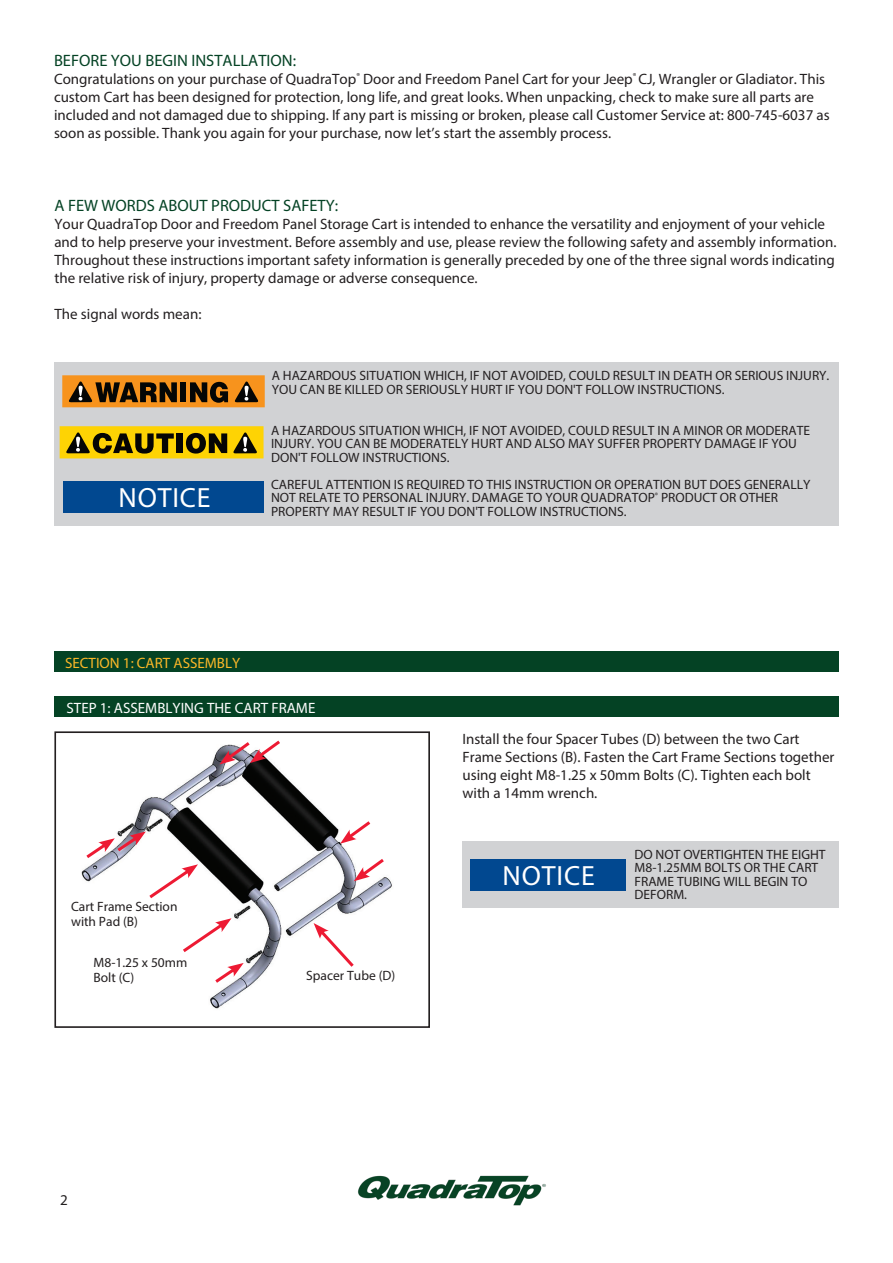
<style>
.page{position:relative;width:893px;height:1263px;background:#fff}
.page>*{position:absolute;margin:0;border:0;box-sizing:border-box;transform-origin:0 0}
.t1{font:27.9px "Myriad Pro";letter-spacing:.03em;color:#fff}
.t2{font:16.5px "Myriad Pro";color:#044224}
.t3{font:15px/18px "Myriad Pro";color:#231f20}
.t4{font:15px "Myriad Pro";color:#fff}
.t5{font:15px "Myriad Pro";color:#fcb828}
.Numbered_List{font:13.5px/13.5px "Myriad Pro";color:#231f20}
</style>
<div class="page">
<div style="left:54px;top:362px;width:785px;height:163px;background:#d1d2d4"></div>
<svg style="left:62px;top:375px;width:203px;height:32px;background:#a46519"></svg>
<svg style="left:60px;top:426px;width:204px;height:32px;background:#ae9209"></svg>
<div style="left:63px;top:481px;width:201px;height:32px;background:#014890"></div>
<div style="left:54px;top:697px;width:785px;height:20px;background:#044224"></div>
<img style="left:81px;top:749px;width:311px;height:260px">
<div style="left:54px;top:731px;width:376px;height:297px;border:2px solid #231f20"></div>
<div style="left:54px;top:652px;width:785px;height:20px;background:#044224"></div>
<svg style="left:180px;top:918px;width:52px;height:37px"></svg>
<svg style="left:314px;top:923px;width:43px;height:47px"></svg>
<svg style="left:212px;top:963px;width:32px;height:23px"></svg>
<svg style="left:83px;top:831px;width:115px;height:70px"></svg>
<svg style="left:354px;top:856px;width:33px;height:25px"></svg>
<svg style="left:340px;top:818px;width:34px;height:26px"></svg>
<svg style="left:219px;top:740px;width:64px;height:24px"></svg>
<div style="left:462px;top:841px;width:377px;height:67px;background:#d1d2d4"></div>
<div style="left:470px;top:859px;width:155px;height:31px;background:#014890"></div>
<img style="left:358px;top:1175px;width:188px;height:31px">
<p class="t2" style="left:54px;top:51px;width:244px">BEFORE YOU BEGIN INSTALLATION:</p>
<p class="t3" style="left:54px;top:70px;width:777px">Congratulations on your purchase of QuadraTop<sup>®</sup> Door and Freedom Panel Cart for your Jeep<sup>®</sup> CJ, Wrangler or Gladiator. This custom Cart has been designed for protection, long life, and great looks. When unpacking, check to make sure all parts are included and not damaged due to shipping. If any part is missing or broken, please call Customer Service at: 800-745-6037 as soon as possible. Thank you again for your purchase, now let’s start the assembly process.</p>
<p class="t2" style="left:54px;top:195px;width:285px">A FEW WORDS ABOUT PRODUCT SAFETY:</p>
<p class="t3" style="left:54px;top:215px;width:783px">Your QuadraTop Door and Freedom Panel Storage Cart is intended to enhance the versatility and enjoyment of your vehicle and to help preserve your investment. Before assembly and use, please review the following safety and assembly information.<br>Throughout these instructions important safety information is generally preceded by one of the three signal words indicating the relative risk of injury, property damage or adverse consequence.</p>
<p class="t3" style="left:54px;top:305px;width:149px">The signal words mean:</p>
<p class="Numbered_List" style="left:272px;top:369px;width:559px">A HAZARDOUS SITUATION WHICH, IF NOT AVOIDED, COULD RESULT IN DEATH OR SERIOUS INJURY.<br>YOU CAN BE KILLED OR SERIOUSLY HURT IF YOU DON'T FOLLOW INSTRUCTIONS.</p>
<p class="t1" style="left:118px;top:480px;width:94px">NOTICE</p>
<p class="Numbered_List" style="left:271px;top:423px;width:540px">A HAZARDOUS SITUATION WHICH, IF NOT AVOIDED, COULD RESULT IN A MINOR OR MODERATE<br>INJURY. YOU CAN BE MODERATELY HURT AND ALSO MAY SUFFER PROPERTY DAMAGE IF YOU<br>DON'T FOLLOW INSTRUCTIONS.</p>
<p class="Numbered_List" style="left:271px;top:477px;width:541px">CAREFUL ATTENTION IS REQUIRED TO THIS INSTRUCTION OR OPERATION BUT DOES GENERALLY<br>NOT RELATE TO PERSONAL INJURY. DAMAGE TO YOUR QUADRATOP<sup>®</sup> PRODUCT OR OTHER<br>PROPERTY MAY RESULT IF YOU DON'T FOLLOW INSTRUCTIONS.</p>
<p class="t5" style="left:65px;top:653px;width:177px">SECTION 1: CART ASSEMBLY</p>
<p class="t4" style="left:67px;top:698px;width:250px">STEP 1: ASSEMBLYING THE CART FRAME</p>
<p class="Numbered_List" style="left:71px;top:899px;width:108px;line-height:15px">Cart Frame Section with Pad (B)</p>
<p class="Numbered_List" style="left:94px;top:955px;width:95px;line-height:15px">M8-1.25 x 50mm<br>Bolt (C)</p>
<p class="Numbered_List" style="left:306px;top:968px;width:91px">Spacer Tube (D)</p>
<p class="t3" style="left:462px;top:729px;width:374px">Install the four Spacer Tubes (D) between the two Cart Frame Sections (B). Fasten the Cart Frame Sections together using eight M8-1.25 x 50mm Bolts (C). Tighten each bolt with a 14mm wrench.</p>
<p class="t1" style="left:503px;top:858px;width:94px">NOTICE</p>
<p class="Numbered_List" style="left:634px;top:847px;width:193px">DO NOT OVERTIGHTEN THE EIGHT<br>M8-1.25MM BOLTS OR THE CART<br>FRAME TUBING WILL BEGIN TO<br>DEFORM.</p>
<p class="t3" style="left:60px;top:1191px;width:9px">2</p>
</div>
